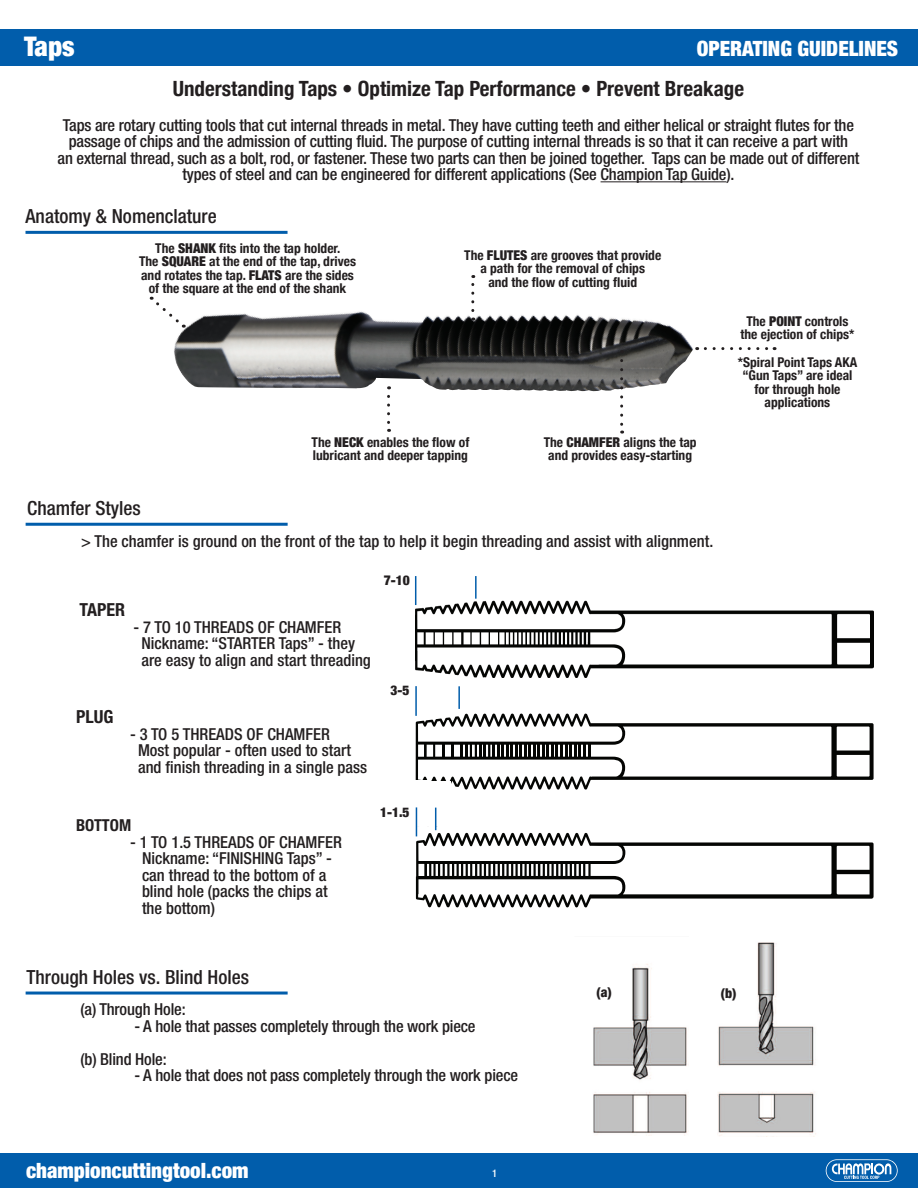
<style>
.page{position:relative;width:918px;height:1188px;background:#fff}
.page>*{position:absolute;margin:0;border:0;box-sizing:border-box;transform-origin:0 0}
.t1{font:900 condensed 27px "Helvetica Neue";color:#fff}
.t2{font:700 condensed 21px "Helvetica Neue";color:#231f20}
.t3{font:900 condensed 21px "Helvetica Neue";color:#fff}
.t4{font:500 condensed 19.5px "Helvetica Neue LT Std";color:#231f20}
.t5{font:700 condensed 18px "Helvetica Neue LT Std";color:#231f20}
.t6{font:500 condensed 16.5px/16.5px "Helvetica Neue LT Std";letter-spacing:-.01em;color:#231f20}
.t7{font:700 condensed 16.5px "Helvetica Neue LT Std";color:#231f20}
.t8{font:700 condensed 13.5px/13.5px "Helvetica Neue";color:#231f20;text-align:center}
.t9{font:900 condensed 13.5px "Helvetica Neue";color:#231f20}
.t10{font:500 condensed 10.5px "Helvetica Neue LT Std";color:#fff}
.s1{font-weight:900}
</style>
<div class="page">
<img style="left:174px;top:311px;width:508px;height:80px">
<div style="left:0;top:1153px;width:918px;height:35px;background:#015dab"></div>
<div style="left:0;top:30px;width:918px;height:36px;background:#015dab"></div>
<hr style="left:601px;top:181px;width:125px;height:1px;background:#231f20">
<hr style="left:26px;top:992px;width:262px;height:3px;background:#015dab">
<hr style="left:26px;top:523px;width:262px;height:3px;background:#015dab">
<hr style="left:26px;top:231px;width:262px;height:3px;background:#015dab">
<svg style="left:416px;top:713px;width:458px;height:77px"></svg>
<img style="left:416px;top:600px;width:458px;height:77px">
<div style="left:407px;top:781px;width:24px;height:14px;background:#fff"></div>
<div style="left:427px;top:782px;width:24px;height:9px;background:#fff"></div>
<div style="left:414px;top:588px;width:25px;height:15px;background:#fff"></div>
<div style="left:412px;top:701px;width:24px;height:14px;background:#fff"></div>
<div style="left:415px;top:817px;width:25px;height:9px;background:#b5cfe6"></div>
<img style="left:593px;top:964px;width:94px;height:171px">
<img style="left:718px;top:942px;width:98px;height:194px">
<svg style="left:387px;top:396px;width:3px;height:36px"></svg>
<svg style="left:620px;top:361px;width:3px;height:73px"></svg>
<svg style="left:705px;top:347px;width:70px;height:3px"></svg>
<svg style="left:151px;top:297px;width:33px;height:31px"></svg>
<svg style="left:471px;top:275px;width:3px;height:36px"></svg>
<svg style="left:826px;top:1159px;width:72px;height:23px"></svg>
<svg style="left:415px;top:576px;width:1px;height:29px"></svg>
<hr style="left:415px;top:686px;width:2px;height:30px;background:#015dab">
<hr style="left:475px;top:576px;width:2px;height:23px;background:#015dab">
<hr style="left:458px;top:686px;width:2px;height:23px;background:#015dab">
<svg style="left:416px;top:807px;width:458px;height:100px"></svg>
<p class="t1" style="left:24px;top:24px;width:52px">Taps</p>
<p class="t3" style="left:697px;top:31px;width:203px">OPERATING GUIDELINES</p>
<p class="t2" style="left:173px;top:71px;width:573px">Understanding Taps • Optimize Tap Performance • Prevent Breakage</p>
<p class="t6" style="left:63px;top:116px;width:793px">Taps are rotary cutting tools that cut internal threads in metal. They have cutting teeth and either helical or straight flutes for the</p>
<p class="t6" style="left:69px;top:133px;width:781px">passage of chips and the admission of cutting fluid. The purpose of cutting internal threads is so that it can receive a part with</p>
<p class="t6" style="left:58px;top:149px;width:803px">an external thread, such as a bolt, rod, or fastener. These two parts can then be joined together. Taps can be made out of different</p>
<p class="t6" style="left:182px;top:166px;width:554px">types of steel and can be engineered for different applications (See Champion Tap Guide).</p>
<p class="t4" style="left:26px;top:205px;width:193px">Anatomy &amp; Nomenclature</p>
<p class="t8" style="left:155px;top:240px;width:187px">The <span class="s1">SHANK</span> fits into the tap holder.</p>
<p class="t8" style="left:139px;top:254px;width:218px">The <span class="s1">SQUARE</span> at the end of the tap, drives and rotates the tap. <span class="s1">FLATS</span> are the sides of the square at the end of the shank</p>
<p class="t8" style="left:464px;top:247px;width:199px">The <span class="s1">FLUTES</span> are grooves that provide</p>
<p class="t8" style="left:480px;top:261px;width:166px">a path for the removal of chips</p>
<p class="t8" style="left:488px;top:274px;width:150px">and the flow of cutting fluid</p>
<p class="t8" style="left:312px;top:434px;width:159px">The <span class="s1">NECK</span> enables the flow of</p>
<p class="t8" style="left:313px;top:448px;width:157px">lubricant and deeper tapping</p>
<p class="t8" style="left:544px;top:434px;width:154px">The <span class="s1">CHAMFER</span> aligns the tap</p>
<p class="t8" style="left:548px;top:448px;width:145px">and provides easy-starting</p>
<p class="t4" style="left:27px;top:497px;width:115px">Chamfer Styles</p>
<p class="t6" style="left:81px;top:532px;width:634px">&gt; The chamfer is ground on the front of the tap to help it begin threading and assist with alignment.</p>
<p class="t9" style="left:384px;top:569px;width:28px">7-10</p>
<p class="t5" style="left:80px;top:599px;width:47px">TAPER</p>
<p class="t6" style="left:134px;top:619px;width:209px">- 7 TO 10 THREADS OF CHAMFER</p>
<p class="t6" style="left:141px;top:635px;width:231px">Nickname: “STARTER Taps” - they are easy to align and start threading</p>
<p class="t5" style="left:76px;top:706px;width:39px">PLUG</p>
<p class="t6" style="left:130px;top:725px;width:201px">- 3 TO 5 THREADS OF CHAMFER</p>
<p class="t6" style="left:138px;top:742px;width:231px">Most popular - often used to start and finish threading in a single pass</p>
<p class="t9" style="left:390px;top:679px;width:21px">3-5</p>
<p class="t7" style="left:76px;top:815px;width:57px">BOTTOM</p>
<p class="t6" style="left:130px;top:833px;width:213px">- 1 TO 1.5 THREADS OF CHAMFER</p>
<p class="t6" style="left:142px;top:850px;width:191px">Nickname: “FINISHING Taps” - can thread to the bottom of a blind hole (packs the chips at</p>
<p class="t6" style="left:142px;top:899px;width:74px">the bottom)</p>
<p class="t9" style="left:380px;top:801px;width:31px">1-1.5</p>
<p class="t8" style="left:746px;top:313px;width:104px">The <span class="s1">POINT</span> controls</p>
<p class="t8" style="left:741px;top:327px;width:115px">the ejection of chips*</p>
<p class="t8" style="left:738px;top:354px;width:121px">*Spiral Point Taps AKA</p>
<p class="t8" style="left:742px;top:368px;width:112px">“Gun Taps” are ideal</p>
<p class="t8" style="left:754px;top:381px;width:88px">for through hole</p>
<p class="t8" style="left:765px;top:395px;width:67px">applications</p>
<p class="t4" style="left:27px;top:966px;width:224px">Through Holes vs. Blind Holes</p>
<p class="t6" style="left:81px;top:1001px;width:107px">(a) Through Hole:</p>
<p class="t6" style="left:134px;top:1017px;width:343px">- A hole that passes completely through the work piece</p>
<p class="t6" style="left:81px;top:1050px;width:88px">(b) Blind Hole:</p>
<p class="t6" style="left:134px;top:1067px;width:385px">- A hole that does not pass completely through the work piece</p>
<p class="t3" style="left:26px;top:1153px;width:224px">championcuttingtool.com</p>
<p class="t10" style="left:492px;top:1167px;width:7px">1</p>
<p class="t9" style="left:596px;top:981px;width:17px">(a)</p>
<p class="t9" style="left:721px;top:982px;width:17px">(b)</p>
</div>
